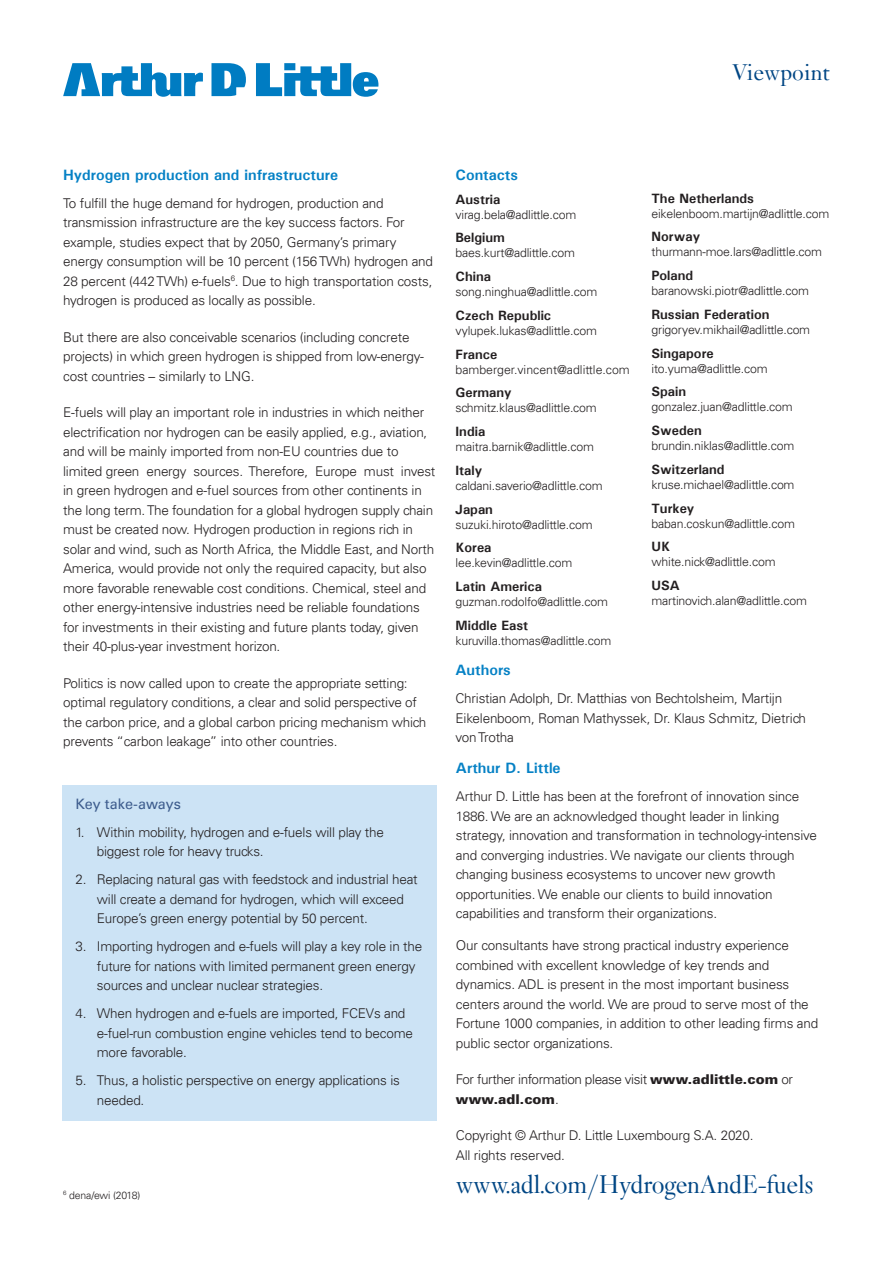
<style>
.page{position:relative;width:893px;height:1263px;background:#fff}
.page>*{position:absolute;margin:0;border:0;box-sizing:border-box;transform-origin:0 0}
.t1{font:27px "Janson";letter-spacing:-.02em;color:#004684}
.t2{font:24px "Janson";letter-spacing:-.005em;color:#004684}
.t3{font:700 15px "Univers";color:#0581c5}
.t4{font:14.4px "Univers LT";color:#3d5c8d}
.t5{font:300 13.5px/19.5px "Univers LT";letter-spacing:-.015em;color:#231f20}
.t6{font:700 13.5px "Univers";color:#231f20}
.t7{font:900 13.5px "Univers";color:#231f20}
.t8{font:300 12.3px "Univers LT";letter-spacing:-.015em;color:#231f20}
.t9{font:300 10.5px "Univers LT";letter-spacing:-.015em;color:#231f20}
.s1{font-family:"Univers";font-weight:900}
.s2{font-family:"Univers LT";font-weight:300}
</style>
<div class="page">
<svg style="left:63px;top:63px;width:315px;height:34px"></svg>
<div style="left:63px;top:785px;width:374px;height:336px;background:#cce3f5"></div>
<h2 class="t2" style="left:732px;top:58px;width:100px">Viewpoint</h2>
<p class="t3" style="left:63px;top:165px;width:276px">Hydrogen production and infrastructure</p>
<p class="t5" style="left:63px;top:193px;width:371px">To fulfill the huge demand for hydrogen, production and transmission infrastructure are the key success factors. For example, studies expect that by 2050, Germany’s primary energy consumption will be 10 percent (156 TWh) hydrogen and 28 percent (442 TWh) e-fuels<sup>6</sup>. Due to high transportation costs, hydrogen is produced as locally as possible.</p>
<p class="t5" style="left:63px;top:327px;width:362px">But there are also conceivable scenarios (including concrete projects) in which green hydrogen is shipped from low-energy&shy;cost countries – similarly to LNG.</p>
<p class="t5" style="left:63px;top:403px;width:374px">E-fuels will play an important role in industries in which neither electrification nor hydrogen can be easily applied, e.g., aviation, and will be mainly imported from non-EU countries due to limited green energy sources. Therefore, Europe must invest in green hydrogen and e-fuel sources from other continents in the long term. The foundation for a global hydrogen supply chain must be created now. Hydrogen production in regions rich in solar and wind, such as North Africa, the Middle East, and North America, would provide not only the required capacity, but also more favorable renewable cost conditions. Chemical, steel and other energy-intensive industries need be reliable foundations for investments in their existing and future plants today, given their 40-plus-year investment horizon.</p>
<p class="t5" style="left:63px;top:673px;width:365px">Politics is now called upon to create the appropriate setting: optimal regulatory conditions, a clear and solid perspective of the carbon price, and a global carbon pricing mechanism which prevents “carbon leakage” into other countries.</p>
<p class="t4" style="left:76px;top:795px;width:107px">Key take-aways</p>
<p class="t5" style="left:97px;top:822px;width:289px;text-indent:-21px">1. Within mobility, hydrogen and e-fuels will play the biggest role for heavy trucks.</p>
<p class="t5" style="left:97px;top:869px;width:322px;text-indent:-21px">2. Replacing natural gas with feedstock and industrial heat will create a demand for hydrogen, which will exceed<br>Europe’s green energy potential by 50 percent.</p>
<p class="t5" style="left:97px;top:936px;width:327px;text-indent:-21px">3. Importing hydrogen and e-fuels will play a key role in the future for nations with limited permanent green energy sources and unclear nuclear strategies.</p>
<p class="t5" style="left:97px;top:1003px;width:318px;text-indent:-21px">4. When hydrogen and e-fuels are imported, FCEVs and e-fuel-run combustion engine vehicles tend to become more favorable.</p>
<p class="t5" style="left:97px;top:1070px;width:305px;text-indent:-21px">5. Thus, a holistic perspective on energy applications is needed.</p>
<p class="t9" style="left:63px;top:1189px;width:79px"><sup>6</sup> dena/ewi (2018)</p>
<p class="t3" style="left:455px;top:165px;width:64px">Contacts</p>
<p class="t6" style="left:455px;top:191px;width:46px">Austria</p>
<p class="t8" style="left:455px;top:207px;width:122px">virag.bela@adlittle.com</p>
<p class="t6" style="left:455px;top:229px;width:51px">Belgium</p>
<p class="t8" style="left:455px;top:246px;width:121px">baes.kurt@adlittle.com</p>
<p class="t6" style="left:455px;top:268px;width:37px">China</p>
<p class="t8" style="left:455px;top:284px;width:143px">song.ninghua@adlittle.com</p>
<p class="t6" style="left:455px;top:307px;width:97px">Czech Republic</p>
<p class="t8" style="left:455px;top:323px;width:143px">vylupek.lukas@adlittle.com</p>
<p class="t6" style="left:455px;top:346px;width:43px">France</p>
<p class="t8" style="left:455px;top:362px;width:176px">bamberger.vincent@adlittle.com</p>
<p class="t6" style="left:455px;top:384px;width:58px">Germany</p>
<p class="t8" style="left:455px;top:401px;width:143px">schmitz.klaus@adlittle.com</p>
<p class="t6" style="left:455px;top:423px;width:31px">India</p>
<p class="t8" style="left:455px;top:439px;width:140px">maitra.barnik@adlittle.com</p>
<p class="t6" style="left:455px;top:462px;width:28px">Italy</p>
<p class="t8" style="left:455px;top:478px;width:149px">caldani.saverio@adlittle.com</p>
<p class="t6" style="left:455px;top:501px;width:39px">Japan</p>
<p class="t8" style="left:455px;top:517px;width:139px">suzuki.hiroto@adlittle.com</p>
<p class="t6" style="left:455px;top:539px;width:38px">Korea</p>
<p class="t8" style="left:455px;top:556px;width:118px">lee.kevin@adlittle.com</p>
<p class="t6" style="left:455px;top:578px;width:88px">Latin America</p>
<p class="t8" style="left:455px;top:594px;width:154px">guzman.rodolfo@adlittle.com</p>
<p class="t6" style="left:455px;top:617px;width:74px">Middle East</p>
<p class="t8" style="left:455px;top:633px;width:157px">kuruvilla.thomas@adlittle.com</p>
<p class="t6" style="left:651px;top:190px;width:104px">The Netherlands</p>
<p class="t8" style="left:651px;top:206px;width:179px">eikelenboom.martijn@adlittle.com</p>
<p class="t6" style="left:651px;top:228px;width:50px">Norway</p>
<p class="t8" style="left:651px;top:244px;width:172px">thurmann-moe.lars@adlittle.com</p>
<p class="t6" style="left:651px;top:267px;width:43px">Poland</p>
<p class="t8" style="left:651px;top:283px;width:159px">baranowski.piotr@adlittle.com</p>
<p class="t6" style="left:651px;top:306px;width:120px">Russian Federation</p>
<p class="t8" style="left:651px;top:322px;width:160px">grigoryev.mikhail@adlittle.com</p>
<p class="t6" style="left:651px;top:345px;width:64px">Singapore</p>
<p class="t8" style="left:651px;top:361px;width:118px">ito.yuma@adlittle.com</p>
<p class="t6" style="left:651px;top:383px;width:36px">Spain</p>
<p class="t8" style="left:651px;top:399px;width:143px">gonzalez.juan@adlittle.com</p>
<p class="t6" style="left:651px;top:422px;width:52px">Sweden</p>
<p class="t8" style="left:651px;top:438px;width:144px">brundin.niklas@adlittle.com</p>
<p class="t6" style="left:651px;top:461px;width:75px">Switzerland</p>
<p class="t8" style="left:651px;top:477px;width:145px">kruse.michael@adlittle.com</p>
<p class="t6" style="left:651px;top:500px;width:44px">Turkey</p>
<p class="t8" style="left:651px;top:516px;width:145px">baban.coskun@adlittle.com</p>
<p class="t6" style="left:651px;top:538px;width:20px">UK</p>
<p class="t8" style="left:651px;top:554px;width:126px">white.nick@adlittle.com</p>
<p class="t6" style="left:651px;top:577px;width:30px">USA</p>
<p class="t8" style="left:651px;top:593px;width:157px">martinovich.alan@adlittle.com</p>
<p class="t3" style="left:455px;top:661px;width:57px">Authors</p>
<p class="t5" style="left:455px;top:688px;width:352px">Christian Adolph, Dr. Matthias von Bechtolsheim, Martijn<br>Eikelenboom, Roman Mathyssek, Dr. Klaus Schmitz, Dietrich von Trotha</p>
<p class="t3" style="left:456px;top:759px;width:106px">Arthur D. Little</p>
<p class="t5" style="left:456px;top:786px;width:363px">Arthur D. Little has been at the forefront of innovation since 1886. We are an acknowledged thought leader in linking strategy, innovation and transformation in technology-intensive and converging industries. We navigate our clients through changing business ecosystems to uncover new growth opportunities. We enable our clients to build innovation capabilities and transform their organizations.</p>
<p class="t5" style="left:456px;top:936px;width:364px">Our consultants have strong practical industry experience combined with excellent knowledge of key trends and dynamics. ADL is present in the most important business centers around the world. We are proud to serve most of the Fortune 1000 companies, in addition to other leading firms and public sector organizations.</p>
<p class="t5" style="left:456px;top:1070px;width:339px">For further information please visit <span class="s1">www.adlittle.com</span> or</p>
<p class="t7" style="left:456px;top:1090px;width:104px">www.adl.com<span class="s2">.</span></p>
<p class="t5" style="left:456px;top:1126px;width:299px">Copyright © Arthur D. Little Luxembourg S.A. 2020.<br>All rights reserved.</p>
<h1 class="t1" style="left:455px;top:1169px;width:359px">www.adl.com/HydrogenAndE-fuels</h1>
</div>
